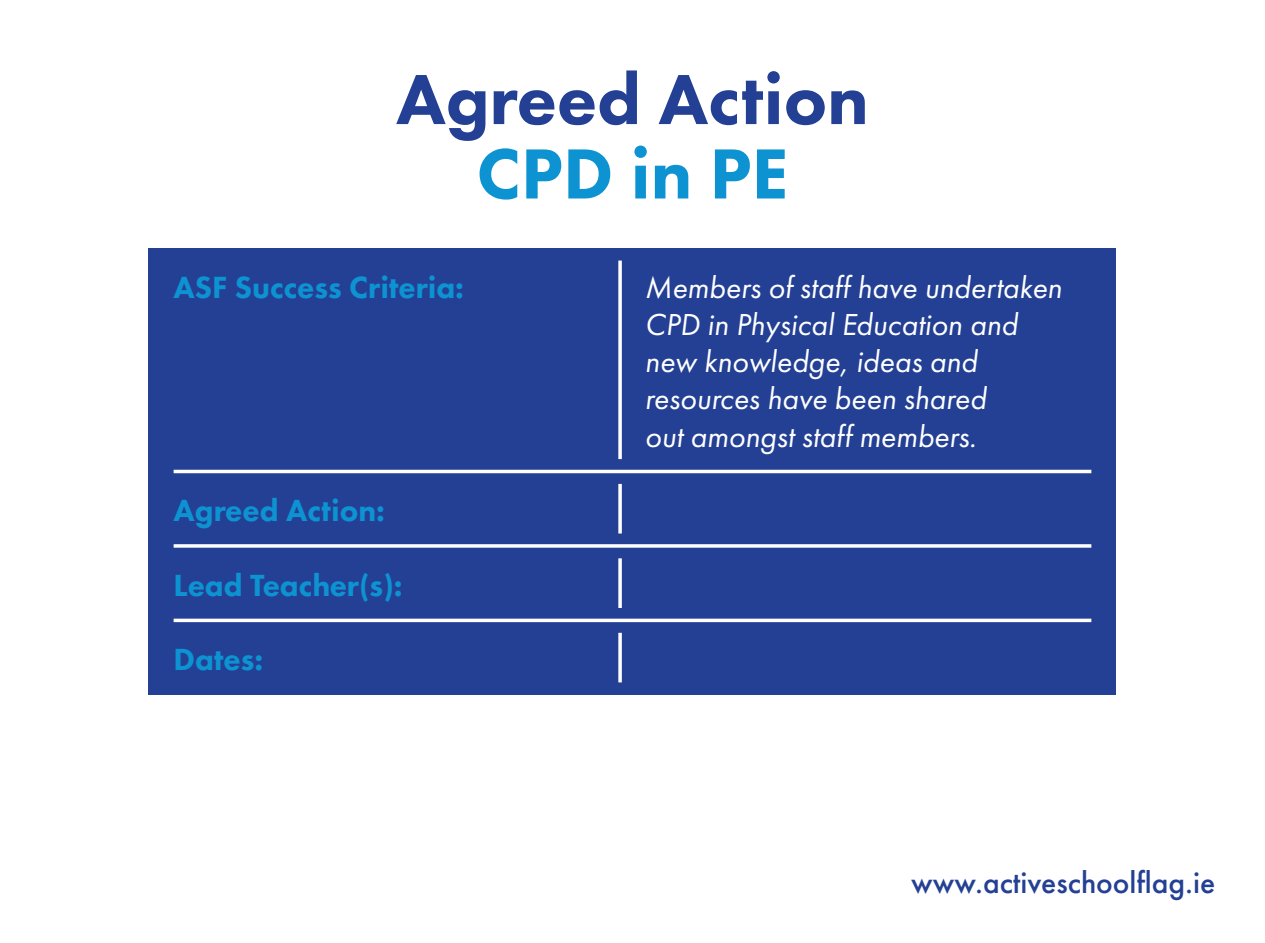
<style>
.page{position:relative;width:1265px;height:943px;background:#fff}
.page>*{position:absolute;margin:0;border:0;box-sizing:border-box;transform-origin:0 0}
.t1{font:800 73.5px "Futura PT";color:#244094}
.t2{font:800 73.5px "Futura PT";color:#0d93d2}
.t3{font:italic 31.5px/37.3px "Futura PT";color:#fff}
.t4{font:800 31.5px "Futura PT";color:#0d93d2}
.t5{font:500 31.5px "Futura PT";color:#244094}
</style>
<div class="page">
<div style="left:149px;top:248px;width:967px;height:446px;background:#244094"></div>
<svg style="left:174px;top:618px;width:917px;height:4px;background:#dbe0ed"></svg>
<hr style="left:174px;top:470px;width:917px;height:3px;background:#fff">
<hr style="left:174px;top:544px;width:917px;height:3px;background:#fff">
<svg style="left:618px;top:260px;width:4px;height:199px"></svg>
<svg style="left:618px;top:632px;width:4px;height:50px"></svg>
<svg style="left:618px;top:558px;width:4px;height:50px"></svg>
<svg style="left:618px;top:484px;width:4px;height:49px"></svg>
<h1 class="t1" style="left:396px;top:54px;width:474px">Agreed Action</h1>
<h1 class="t2" style="left:476px;top:128px;width:314px">CPD in PE</h1>
<p class="t4" style="left:174px;top:267px;width:292px">ASF Success Criteria:</p>
<p class="t4" style="left:174px;top:491px;width:213px">Agreed Action:</p>
<p class="t4" style="left:174px;top:565px;width:230px">Lead Teacher(s):</p>
<p class="t4" style="left:174px;top:639px;width:91px">Dates:</p>
<p class="t3" style="left:645px;top:268px;width:419px">Members of staff have undertaken<br>CPD in Physical Education and new knowledge, ideas and resources have been shared<br>out amongst staff members.</p>
<p class="t5" style="left:911px;top:863px;width:306px">www.activeschoolflag.ie</p>
</div>
